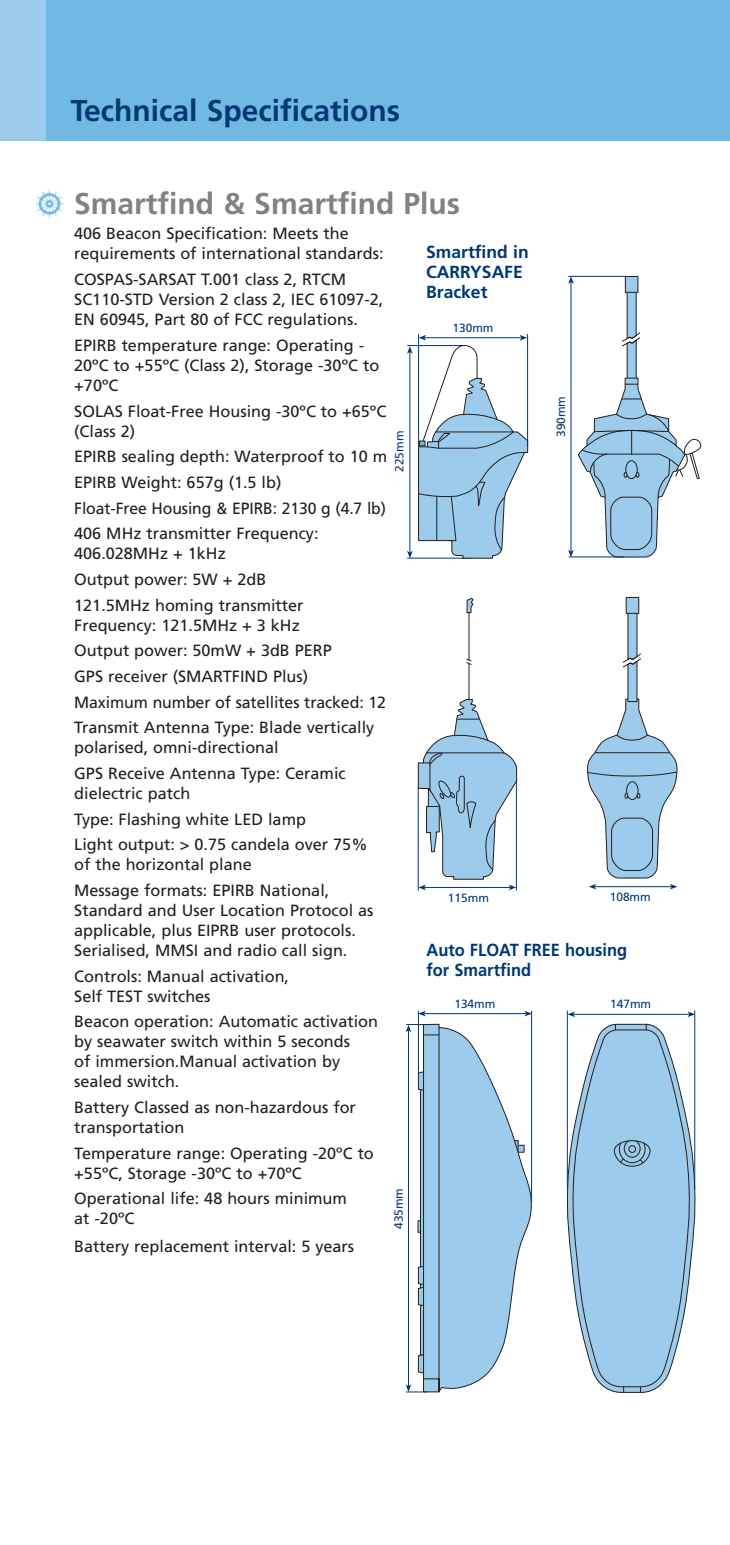
<style>
.page{position:relative;width:730px;height:1545px;background:#fff}
.page>*{position:absolute;margin:0;border:0;box-sizing:border-box;transform-origin:0 0}
.t1{font:700 30px "Frutiger";color:#013874}
.t2{font:700 30px "Frutiger";color:#808285}
.t3{font:700 17.5px/20px "Frutiger";color:#013874;scale:.94 1}
.t4{font:700 17.5px/20px "Frutiger";color:#013874}
.t5{font:16.25px/20px "Frutiger";color:#231f20}
.t6{font:12px "Frutiger";color:#013874}
</style>
<div class="page">
<div style="left:0;top:0;width:730px;height:141px;background:#70b9e3"></div>
<div style="left:0;top:0;width:46px;height:141px;background:#9ccbeb"></div>
<hr style="left:569px;top:276px;width:58px;height:1px;background:#013874">
<hr style="left:418px;top:334px;width:1px;height:113px;background:#013874">
<hr style="left:527px;top:334px;width:1px;height:113px;background:#013874">
<svg style="left:407px;top:335px;width:122px;height:224px"></svg>
<div style="left:625px;top:276px;width:13px;height:16px;background:#9ccbeb"></div>
<div style="left:625px;top:276px;width:13px;height:17px;border:1px solid #231f20"></div>
<hr style="left:570px;top:282px;width:1px;height:270px;background:#013874">
<svg style="left:568px;top:290px;width:134px;height:268px"></svg>
<svg style="left:568px;top:276px;width:6px;height:8px"></svg>
<div style="left:626px;top:597px;width:13px;height:16px;background:#9ccbeb"></div>
<div style="left:626px;top:597px;width:13px;height:17px;border:1px solid #231f20"></div>
<hr style="left:468px;top:664px;width:1px;height:35px;background:#231f20">
<svg style="left:466px;top:658px;width:6px;height:8px"></svg>
<hr style="left:468px;top:613px;width:1px;height:47px;background:#231f20">
<svg style="left:466px;top:597px;width:8px;height:17px"></svg>
<svg style="left:417px;top:698px;width:101px;height:192px"></svg>
<svg style="left:587px;top:611px;width:91px;height:278px"></svg>
<svg style="left:567px;top:1023px;width:129px;height:370px"></svg>
<hr style="left:418px;top:1011px;width:1px;height:62px;background:#013874">
<hr style="left:531px;top:1011px;width:1px;height:191px;background:#013874">
<hr style="left:424px;top:1013px;width:102px;height:1px;background:#013874">
<svg style="left:418px;top:1011px;width:8px;height:5px"></svg>
<svg style="left:524px;top:1011px;width:8px;height:5px"></svg>
<svg style="left:406px;top:1023px;width:126px;height:370px"></svg>
<svg style="left:572px;top:1024px;width:119px;height:368px;background:#a4cbe5"></svg>
<hr style="left:567px;top:1011px;width:1px;height:178px;background:#013874">
<hr style="left:694px;top:1011px;width:1px;height:178px;background:#013874">
<hr style="left:573px;top:1014px;width:116px;height:1px;background:#013874">
<svg style="left:688px;top:1011px;width:7px;height:6px"></svg>
<svg style="left:567px;top:1011px;width:8px;height:6px"></svg>
<img style="left:36px;top:190px;width:28px;height:27px">
<h1 class="t1" style="left:71px;top:98px;width:331px">Technical Specifications</h1>
<h1 class="t2" style="left:74px;top:191px;width:387px">Smartfind &amp; Smartfind Plus</h1>
<p class="t5" style="left:74px;top:225px;width:311px">406 Beacon Specification: Meets the requirements of international standards:</p>
<p class="t5" style="left:74px;top:271px;width:311px">COSPAS-SARSAT T.001 class 2, RTCM<br>SC110-STD Version 2 class 2, IEC 61097-2,<br>EN 60945, Part 80 of FCC regulations.</p>
<p class="t5" style="left:74px;top:336px;width:307px">EPIRB temperature range: Operating -<br>20ºC to +55ºC (Class 2), Storage -30ºC to +70ºC</p>
<p class="t5" style="left:74px;top:402px;width:314px">SOLAS Float-Free Housing -30ºC to +65ºC (Class 2)</p>
<p class="t5" style="left:74px;top:445px;width:315px;line-height:25.8px">EPIRB sealing depth: Waterproof to 10 m EPIRB Weight: 657g (1.5 lb)<br>Float-Free Housing &amp; EPIRB: 2130 g (4.7 lb)<br>406 MHz transmitter Frequency:</p>
<p class="t5" style="left:74px;top:542px;width:231px;line-height:25.8px">406.028MHz + 1kHz<br>Output power: 5W + 2dB<br>121.5MHz homing transmitter</p>
<p class="t5" style="left:74px;top:613px;width:313px;line-height:25.8px">Frequency: 121.5MHz + 3 kHz<br>Output power: 50mW + 3dB PERP<br>GPS receiver (SMARTFIND Plus)<br>Maximum number of satellites tracked: 12<br>Transmit Antenna Type: Blade vertically</p>
<p class="t5" style="left:74px;top:736px;width:273px;line-height:25.8px">polarised, omni-directional<br>GPS Receive Antenna Type: Ceramic</p>
<p class="t5" style="left:74px;top:782px;width:295px;line-height:25.8px">dielectric patch<br>Type: Flashing white LED lamp<br>Light output: &gt; 0.75 candela over 75%</p>
<p class="t5" style="left:74px;top:853px;width:257px;line-height:25.8px">of the horizontal plane<br>Message formats: EPIRB National,</p>
<p class="t5" style="left:74px;top:901px;width:301px">Standard and User Location Protocol as applicable, plus EIPRB user protocols.<br>Serialised, MMSI and radio call sign.</p>
<p class="t5" style="left:74px;top:967px;width:216px">Controls: Manual activation,<br>Self TEST switches</p>
<p class="t5" style="left:74px;top:1013px;width:305px">Beacon operation: Automatic activation by seawater switch within 5 seconds<br>of immersion.Manual activation by sealed switch.</p>
<p class="t5" style="left:74px;top:1098px;width:283px">Battery Classed as non-hazardous for transportation</p>
<p class="t5" style="left:74px;top:1144px;width:301px">Temperature range: Operating -20ºC to +55ºC, Storage -30ºC to +70ºC</p>
<p class="t5" style="left:74px;top:1190px;width:274px">Operational life: 48 hours minimum at -20ºC</p>
<p class="t5" style="left:74px;top:1238px;width:281px">Battery replacement interval: 5 years</p>
<p class="t4" style="left:426px;top:244px;width:104px">Smartfind in<br>CARRYSAFE<br>Bracket</p>
<p class="t6" style="left:452px;top:323px;width:43px">130mm</p>
<p class="t6" style="left:556px;top:437px;width:43px;rotate:-90deg">390mm</p>
<p class="t6" style="left:395px;top:472px;width:43px;rotate:-90deg">225mm</p>
<p class="t6" style="left:448px;top:893px;width:43px">115mm</p>
<p class="t6" style="left:610px;top:892px;width:43px">108mm</p>
<p class="t3" style="left:426px;top:941px;width:215px">Auto FLOAT FREE housing for Smartfind</p>
<p class="t6" style="left:454px;top:943px;width:8px">1</p>
<p class="t6" style="left:454px;top:999px;width:43px">134mm</p>
<p class="t6" style="left:610px;top:999px;width:43px">147mm</p>
<p class="t6" style="left:394px;top:1229px;width:43px;rotate:-90deg">435mm</p>
</div>
